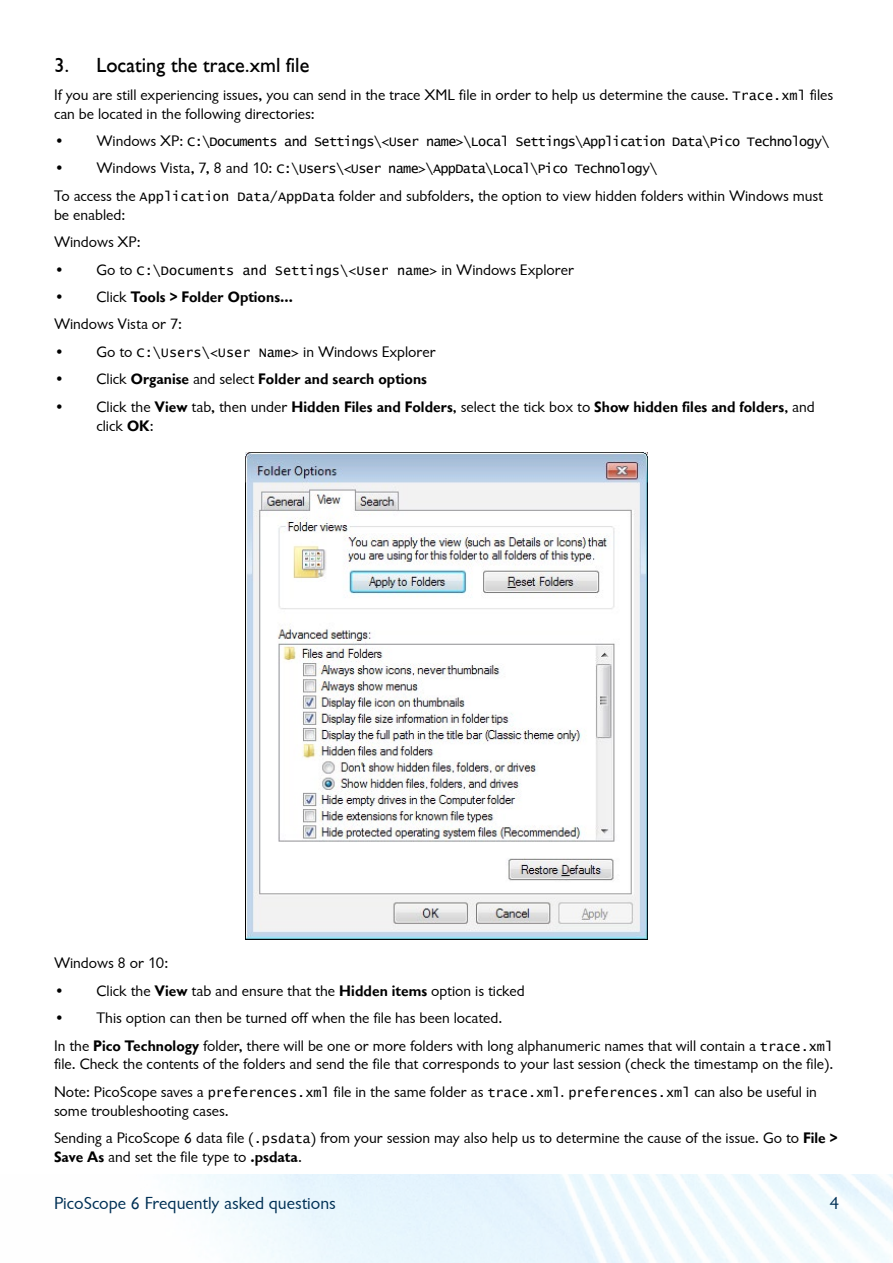
<style>
.page{position:relative;width:893px;height:1263px;background:#fff}
.page>*{position:absolute;margin:0;border:0;box-sizing:border-box;transform-origin:0 0}
.t1{font:500 21px "Chantilly";color:#000}
.t2{font:18px "Chantilly";color:#003055}
.t3{font:15.75px/27.5px "Chantilly";color:#000}
.t4{font:700 15.75px/18.9px "Chantilly";letter-spacing:.005em;color:#000}
.t5{font:13.5px "Lucida Console";letter-spacing:-.05em;color:#000}
.t6{font:13.5px "Lucida Console";color:#000}
.s1{font-family:"Lucida Console";font-size:13.5px}
.s2{font-family:"Chantilly";font-size:15.75px}
.s3{font-weight:700}
.s4{font-weight:400}
</style>
<div class="page">
<img style="left:246px;top:452px;width:401px;height:488px">
<h1 class="t1" style="left:54px;top:54px;width:257px">3. Locating the trace.xml file</h1>
<p class="t3" style="left:54px;top:85px;width:781px;line-height:18.9px">If you are still experiencing issues, you can send in the trace XML file in order to help us determine the cause. <span class="s1">Trace.xml</span> files can be located in the following directories:</p>
<p class="t5" style="left:54px;top:135px;width:777px"><span class="s2">• Windows XP:</span> C:\Documents and Settings\&lt;User name&gt;\Local Settings\Application Data\Pico Technology\</p>
<p class="t5" style="left:54px;top:163px;width:605px"><span class="s2">• Windows Vista, 7, 8 and 10:</span> C:\Users\&lt;User name&gt;\AppData\Local\Pico Technology\</p>
<p class="t3" style="left:54px;top:186px;width:771px;line-height:18.9px">To access the <span class="s1">Application Data/AppData</span> folder and subfolders, the option to view hidden folders within Windows must be enabled:</p>
<p class="t3" style="left:54px;top:229px;width:88px">Windows XP:</p>
<p class="t6" style="left:54px;top:264px;width:522px"><span class="s2">• Go to</span> C:\Documents and Settings\&lt;User name&gt; <span class="s2">in Windows Explorer</span></p>
<p class="t3" style="left:54px;top:283px;width:241px">• Click <span class="s3">Tools &gt; Folder Options…<br></span>Windows Vista or 7:</p>
<p class="t3" style="left:54px;top:338px;width:383px">• Go to <span class="s1">C:\Users\&lt;User Name&gt;</span> in Windows Explorer</p>
<p class="t4" style="left:54px;top:370px;width:375px"><span class="s4">• Click</span> Organise <span class="s4">and select</span> Folder and search options</p>
<p class="t4" style="left:97px;top:397px;width:720px;text-indent:-43px"><span class="s4">• Click the</span> View <span class="s4">tab, then under</span> Hidden Files and Folders<span class="s4">, select the tick box to</span> Show hidden files and folders<span class="s4">, and click</span> OK<span class="s4">:</span></p>
<p class="t3" style="left:54px;top:950px;width:116px">Windows 8 or 10:</p>
<p class="t3" style="left:54px;top:977px;width:472px">• Click the <span class="s3">View</span> tab and ensure that the <span class="s3">Hidden items</span> option is ticked</p>
<p class="t3" style="left:54px;top:1004px;width:781px">• This option can then be turned off when the file has been located.<br>In the <span class="s3">Pico Technology</span> folder, there will be one or more folders with long alphanumeric names that will contain a <span class="s1">trace.xml</span></p>
<p class="t3" style="left:54px;top:1051px;width:781px">file. Check the contents of the folders and send the file that corresponds to your last session (check the timestamp on the file).<br>Note: PicoScope saves a <span class="s1">preferences.xml</span> file in the same folder as <span class="s1">trace.xml</span>. <span class="s1">preferences.xml</span> can also be useful in</p>
<p class="t3" style="left:54px;top:1097px;width:785px">some troubleshooting cases.<br>Sending a PicoScope 6 data file (<span class="s1">.psdata</span>) from your session may also help us to determine the cause of the issue. Go to <span class="s3">File &gt;</span></p>
<p class="t3" style="left:54px;top:1143px;width:249px"><span class="s3">Save As</span> and set the file type to <span class="s3">.psdata</span>.</p>
<p class="t2" style="left:54px;top:1193px;width:283px">PicoScope 6 Frequently asked questions</p>
<p class="t2" style="left:829px;top:1193px;width:11px">4</p>
</div>
